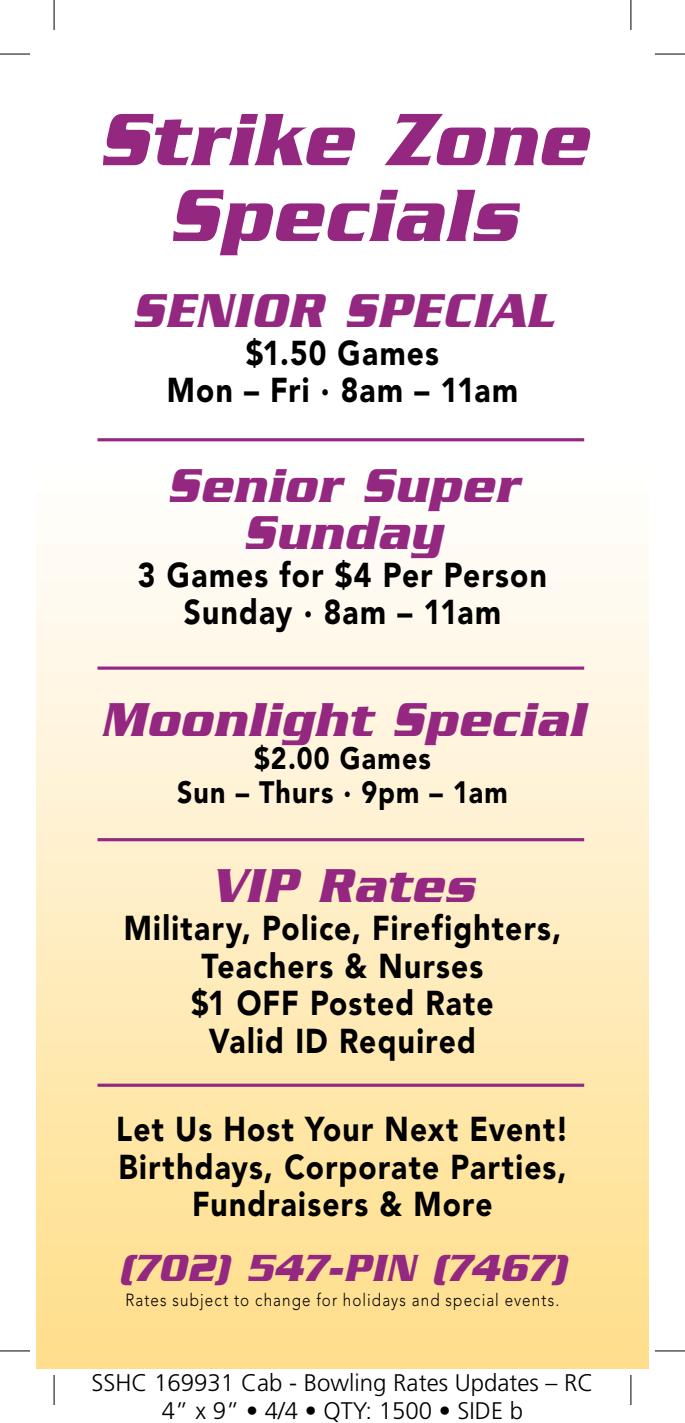
<style>
.page{position:relative;width:685px;height:1423px;background:#fff}
.page>*{position:absolute;margin:0;border:0;box-sizing:border-box;transform-origin:0 0}
.t1{font:italic 700 80px/75.8px "Serpentine Std";letter-spacing:.025em;color:#942780;text-align:center;scale:.87 1}
.t2{font:italic 700 51.4px/47px "Serpentine Std";letter-spacing:.035em;color:#942780;text-align:center;scale:.87 1}
.t3{font:italic 700 40.8px "Serpentine Std";letter-spacing:.02em;color:#942780;scale:.87 1}
.t4{font:900 34.2px/37.6px "Avenir LT Std";letter-spacing:.04em;color:#000;text-align:center;scale:.87 1}
.t5{font:900 30.6px/33.8px "Avenir LT Std";letter-spacing:.045em;color:#000;text-align:center;scale:.87 1}
.t6{font:300 24px/28.8px "Frutiger LT Std";color:#000;text-align:center}
.t7{font:300 17.4px "Avenir LT Std";letter-spacing:.07em;color:#000;scale:.87 1}
</style>
<div class="page">
<img style="left:36px;top:438px;width:612px;height:930px">
<hr style="left:97px;top:438px;width:486px;height:3px;background:#942780">
<hr style="left:97px;top:666px;width:486px;height:3px;background:#942780">
<hr style="left:97px;top:838px;width:486px;height:3px;background:#942780">
<hr style="left:97px;top:1083px;width:486px;height:3px;background:#942780">
<hr style="left:0;top:54px;width:30px;height:1px;background:#000">
<hr style="left:654px;top:54px;width:30px;height:1px;background:#000">
<hr style="left:0;top:1350px;width:30px;height:1px;background:#000">
<hr style="left:654px;top:1350px;width:30px;height:1px;background:#000">
<hr style="left:54px;top:0;width:1px;height:30px;background:#000">
<hr style="left:54px;top:1374px;width:1px;height:30px;background:#000">
<hr style="left:630px;top:0;width:1px;height:30px;background:#000">
<hr style="left:630px;top:1374px;width:1px;height:30px;background:#000">
<h1 class="t1" style="left:98px;top:101px;width:562px">Strike Zone<br>Specials</h1>
<h2 class="t2" style="left:132px;top:286px;width:485px">SENIOR SPECIAL</h2>
<p class="t4" style="left:167px;top:334px;width:405px">$1.50 Games<br>Mon – Fri ∙ 8am – 11am</p>
<h2 class="t2" style="left:167px;top:461px;width:405px">Senior Super<br>Sunday</h2>
<p class="t4" style="left:138px;top:555px;width:471px">3 Games for $4 Per Person<br>Sunday ∙ 8am – 11am</p>
<h2 class="t2" style="left:101px;top:695px;width:556px">Moonlight Special</h2>
<p class="t5" style="left:177px;top:741px;width:381px">$2.00 Games<br>Sun – Thurs ∙ 9pm – 1am</p>
<h2 class="t2" style="left:211px;top:861px;width:304px">VIP Rates</h2>
<p class="t4" style="left:124px;top:908px;width:504px">Military, Police, Firefighters,<br>Teachers &amp; Nurses<br>$1 OFF Posted Rate<br>Valid ID Required</p>
<p class="t4" style="left:116px;top:1109px;width:521px">Let Us Host Your Next Event!<br>Birthdays, Corporate Parties,<br>Fundraisers &amp; More</p>
<p class="t3" style="left:118px;top:1244px;width:516px">(702) 547-PIN (7467)</p>
<p class="t7" style="left:125px;top:1289px;width:499px">Rates subject to change for holidays and special events.</p>
<p class="t6" style="left:91px;top:1367px;width:503px">SSHC 169931 Cab - Bowling Rates Updates – RC<br>4” x 9” • 4/4 • QTY: 1500 • SIDE b</p>
</div>
